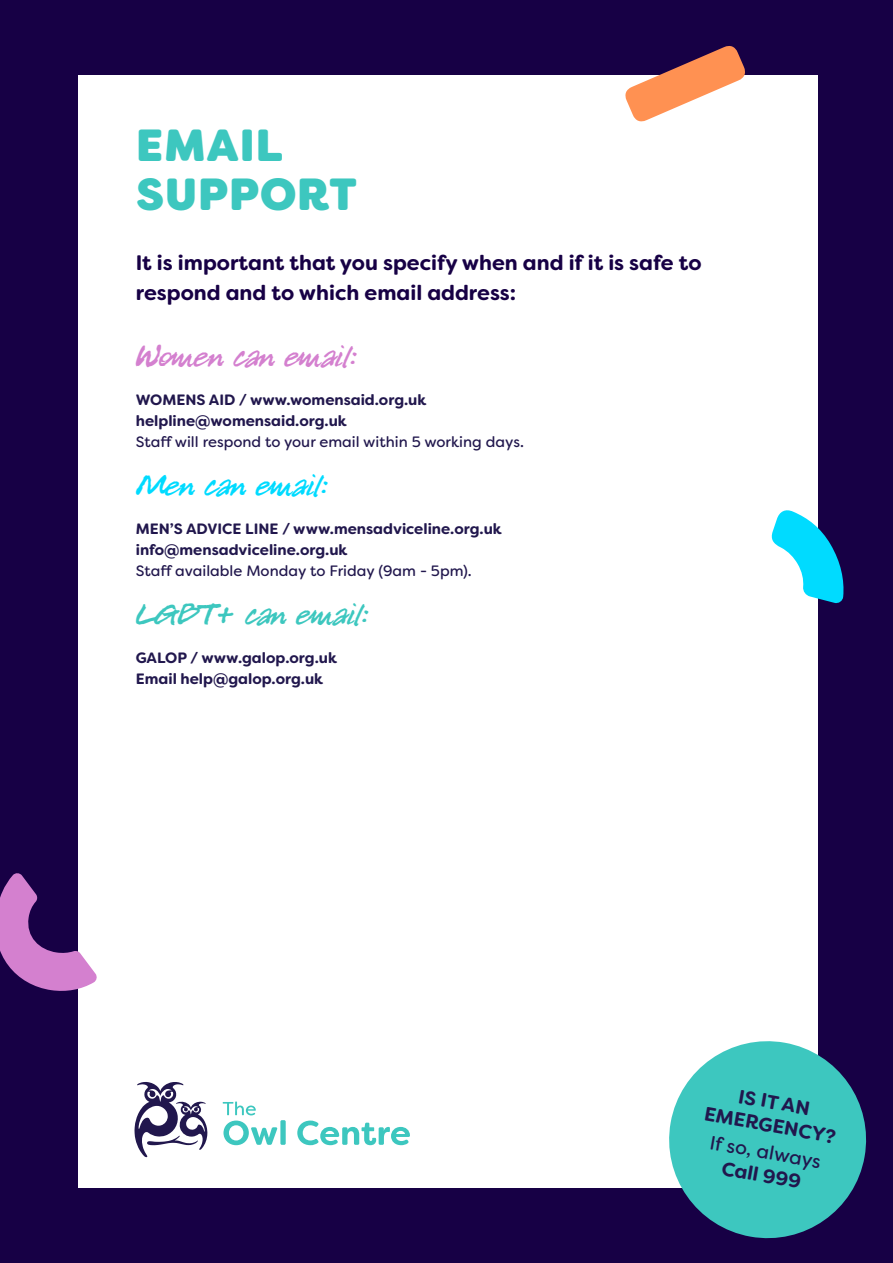
<style>
.page{position:relative;width:893px;height:1263px;background:#170045}
.page>*{position:absolute;margin:0;border:0;box-sizing:border-box;transform-origin:0 0}
.t1{font:800 45px/49.5px "Filson Soft";letter-spacing:.02em;color:#3dc7bf}
.t2{font:33px "P22 Freely";color:#d480cf}
.t3{font:33px "P22 Freely";color:#3dc7bf}
.t4{font:33px "P22 Freely";color:#00dbff}
.t5{font:700 21px "Filson Soft";color:#170045}
.t6{font:19.5px/23.4px "Filson Soft";color:#21174d;text-align:center}
.t7{font:700 19.5px/23.4px "Filson Soft";color:#21174d;text-align:center}
.t8{font:700 15px "Filson Soft";color:#21174d}
.t9{font:15px "Filson Soft";color:#21174d}
.s1{font-weight:700}
</style>
<div class="page">
<div style="left:78px;top:75px;width:740px;height:1113px;background:#fff"></div>
<svg style="left:625px;top:46px;width:120px;height:76px"></svg>
<svg style="left:0;top:873px;width:97px;height:118px"></svg>
<svg style="left:771px;top:510px;width:73px;height:94px"></svg>
<svg style="left:223px;top:1101px;width:54px;height:44px"></svg>
<div style="left:280px;top:1120px;width:6px;height:25px;background:#3dc7bf;border-radius:2px"></div>
<svg style="left:297px;top:1120px;width:113px;height:25px"></svg>
<svg style="left:134px;top:1082px;width:73px;height:75px"></svg>
<svg style="left:669px;top:1041px;width:198px;height:198px;fill:#3dc7bf"></svg>
<p class="t1" style="left:136px;top:121px;width:222px">EMAIL<br>SUPPORT</p>
<p class="t5" style="left:136px;top:249px;width:567px">It is important that you specify when and if it is safe to</p>
<p class="t5" style="left:136px;top:279px;width:382px">respond and to which email address:</p>
<p class="t2" style="left:136px;top:340px;width:223px">Women can email:</p>
<p class="t8" style="left:136px;top:390px;width:292px">WOMENS AID / www.womensaid.org.uk</p>
<p class="t8" style="left:136px;top:411px;width:213px">helpline@womensaid.org.uk</p>
<p class="t9" style="left:136px;top:432px;width:390px">Staff will respond to your email within 5 working days.</p>
<p class="t4" style="left:136px;top:469px;width:195px">Men can email:</p>
<p class="t8" style="left:136px;top:519px;width:368px">MEN’S ADVICE LINE / www.mensadviceline.org.uk</p>
<p class="t8" style="left:136px;top:540px;width:213px">info@mensadviceline.org.uk</p>
<p class="t9" style="left:136px;top:561px;width:338px">Staff available Monday to Friday (9am - 5pm).</p>
<p class="t3" style="left:136px;top:598px;width:235px">LGBT+ can email:</p>
<p class="t8" style="left:136px;top:648px;width:203px">GALOP / www.galop.org.uk</p>
<p class="t8" style="left:136px;top:669px;width:189px">Email help@galop.org.uk</p>
<p class="t7" style="left:711px;top:1079px;width:135px;rotate:10deg">IS IT AN<br>EMERGENCY?</p>
<p class="t6" style="left:712px;top:1130px;width:114px;rotate:10deg">If so, always<br><span class="s1">Call 999</span></p>
</div>
